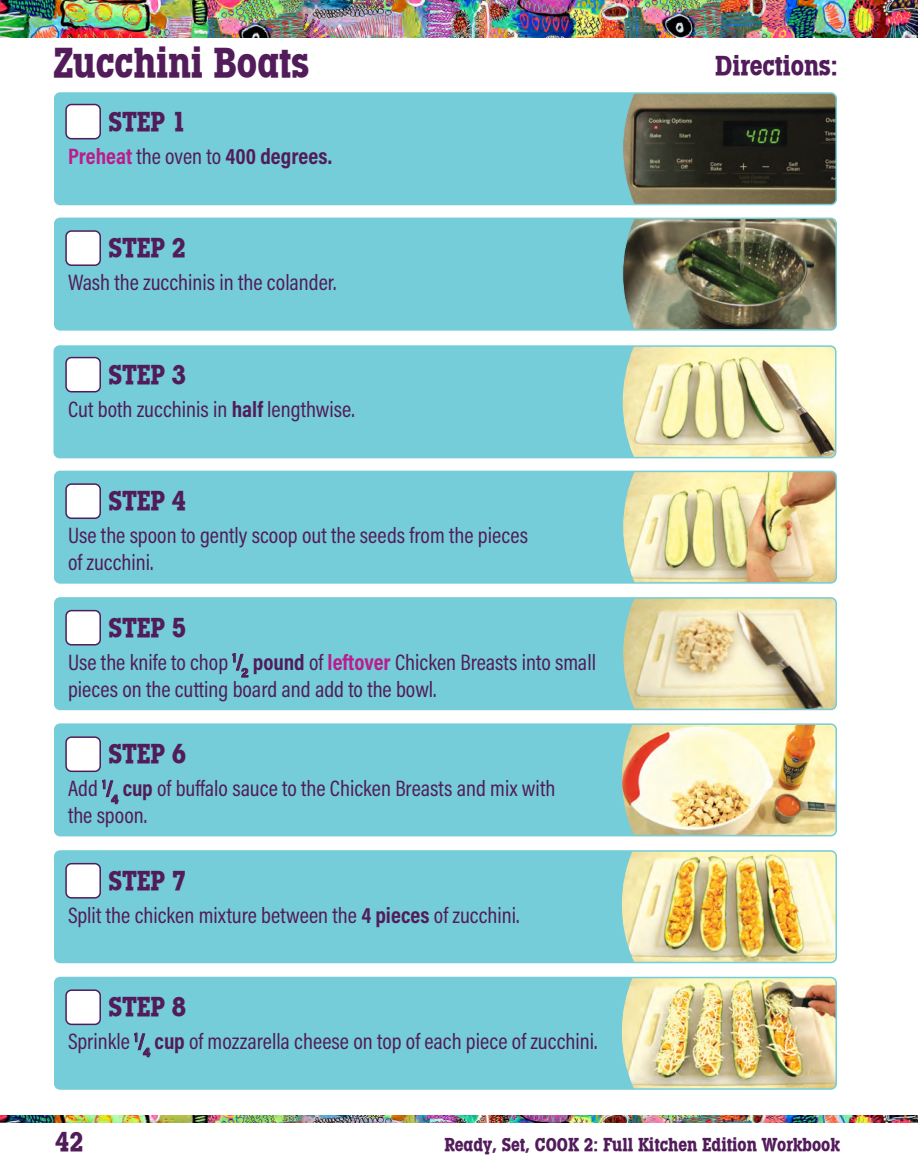
<style>
.page{position:relative;width:918px;height:1175px;background:#fff}
.page>*{position:absolute;margin:0;border:0;box-sizing:border-box;transform-origin:0 0}
.Header_2{font:43.5px "Lubalin Graph Md Cd ITCTT Bold";color:#521c5b}
.directions{font:28.5px "Lubalin Graph Md Cd ITCTT Bold";color:#521c5b}
.Subtitle{font:28.5px "Lubalin Graph Md Cd ITCTT Bold";color:#521c5b}
.directions-2{font:22.5px/27px "Acumin Pro Cond";color:#521c5b}
.directions-3{font:700 22.5px "Acumin Pro Cond";color:#521c5b}
.t1{font:19.5px "Lubalin Graph Md Cd ITCTT Bold";color:#521c5b}
.s1{color:#bb1b8d}
.s2{font-weight:400}
.s3{font-weight:700}
.s4{font-weight:700;color:#bb1b8d}
</style>
<div class="page">
<img style="left:0;top:1115px;width:918px;height:7px">
<img style="left:0;top:0;width:918px;height:38px">
<div style="left:55px;top:977px;width:781px;height:112px;background:#74cdd9;border-radius:5px"></div>
<img style="left:621px;top:979px;width:215px;height:110px">
<div style="left:54px;top:976px;width:783px;height:113px;border:2px solid #74cdd9;border-radius:5px"></div>
<div style="left:55px;top:851px;width:781px;height:111px;background:#74cdd9;border-radius:5px"></div>
<img style="left:621px;top:853px;width:215px;height:109px">
<div style="left:54px;top:850px;width:783px;height:113px;border:2px solid #74cdd9;border-radius:5px"></div>
<div style="left:55px;top:724px;width:781px;height:111px;background:#74cdd9;border-radius:5px"></div>
<img style="left:622px;top:726px;width:214px;height:109px">
<div style="left:54px;top:723px;width:783px;height:113px;border:2px solid #74cdd9;border-radius:5px"></div>
<div style="left:55px;top:598px;width:781px;height:111px;background:#74cdd9;border-radius:5px"></div>
<svg style="left:623px;top:600px;width:213px;height:109px;background:#e0d5aa"></svg>
<div style="left:54px;top:597px;width:783px;height:113px;border:2px solid #74cdd9;border-radius:5px"></div>
<div style="left:55px;top:471px;width:781px;height:112px;background:#74cdd9;border-radius:5px"></div>
<img style="left:623px;top:473px;width:213px;height:110px">
<div style="left:54px;top:470px;width:783px;height:113px;border:2px solid #74cdd9;border-radius:5px"></div>
<div style="left:54px;top:346px;width:782px;height:111px;background:#74cdd9;border-radius:5px"></div>
<svg style="left:622px;top:348px;width:212px;height:107px;background:#e1dcac"></svg>
<div style="left:54px;top:345px;width:783px;height:113px;border:2px solid #74cdd9;border-radius:5px"></div>
<div style="left:55px;top:218px;width:781px;height:112px;background:#74cdd9;border-radius:5px"></div>
<img style="left:622px;top:218px;width:214px;height:112px">
<div style="left:54px;top:218px;width:783px;height:112px;border:2px solid #74cdd9;border-radius:5px"></div>
<div style="left:55px;top:93px;width:781px;height:111px;background:#74cdd9;border-radius:5px"></div>
<svg style="left:623px;top:95px;width:213px;height:109px;background:#464334"></svg>
<div style="left:54px;top:92px;width:783px;height:113px;border:2px solid #74cdd9;border-radius:5px"></div>
<div style="left:66px;top:104px;width:34px;height:35px;background:#fff;border-radius:5px"></div>
<div style="left:65px;top:104px;width:36px;height:35px;border:2px solid #521c5b;border-radius:5px"></div>
<div style="left:66px;top:231px;width:34px;height:34px;background:#fff;border-radius:5px"></div>
<div style="left:65px;top:230px;width:36px;height:36px;border:2px solid #521c5b;border-radius:5px"></div>
<div style="left:66px;top:357px;width:34px;height:35px;background:#fff;border-radius:5px"></div>
<div style="left:65px;top:357px;width:36px;height:35px;border:2px solid #521c5b;border-radius:5px"></div>
<div style="left:66px;top:484px;width:34px;height:34px;background:#fff;border-radius:5px"></div>
<div style="left:65px;top:483px;width:36px;height:36px;border:2px solid #521c5b;border-radius:5px"></div>
<div style="left:66px;top:610px;width:34px;height:35px;background:#fff;border-radius:5px"></div>
<div style="left:65px;top:610px;width:36px;height:35px;border:2px solid #521c5b;border-radius:5px"></div>
<div style="left:66px;top:737px;width:34px;height:34px;background:#fff;border-radius:5px"></div>
<div style="left:65px;top:736px;width:36px;height:36px;border:2px solid #521c5b;border-radius:5px"></div>
<div style="left:66px;top:863px;width:34px;height:34px;background:#fff;border-radius:5px"></div>
<div style="left:65px;top:863px;width:36px;height:35px;border:2px solid #521c5b;border-radius:5px"></div>
<div style="left:66px;top:990px;width:34px;height:34px;background:#fff;border-radius:5px"></div>
<div style="left:65px;top:989px;width:36px;height:36px;border:2px solid #521c5b;border-radius:5px"></div>
<p class="Header_2" style="left:54px;top:36px;width:257px">Zucchini Boats</p>
<p class="Subtitle" style="left:715px;top:48px;width:124px">Directions:</p>
<p class="directions" style="left:109px;top:104px;width:79px">STEP 1</p>
<p class="directions-3" style="left:68px;top:141px;width:266px"><span class="s1">Preheat</span> <span class="s2">the oven to</span> 400 degrees.</p>
<p class="directions" style="left:109px;top:230px;width:79px">STEP 2</p>
<p class="directions-2" style="left:68px;top:268px;width:270px">Wash the zucchinis in the colander.</p>
<p class="directions" style="left:109px;top:357px;width:79px">STEP 3</p>
<p class="directions-2" style="left:68px;top:395px;width:288px">Cut both zucchinis in <span class="s3">half</span> lengthwise.</p>
<p class="directions" style="left:109px;top:483px;width:79px">STEP 4</p>
<p class="directions-2" style="left:68px;top:521px;width:462px">Use the spoon to gently scoop out the seeds from the pieces of zucchini.</p>
<p class="directions" style="left:109px;top:610px;width:79px">STEP 5</p>
<p class="directions-2" style="left:68px;top:648px;width:530px">Use the knife to chop <sup>1</sup><span class="s3">/</span><sub>2</sub> <span class="s3">pound</span> of <span class="s4">leftover</span> Chicken Breasts into small pieces on the cutting board and add to the bowl.</p>
<p class="directions" style="left:109px;top:736px;width:79px">STEP 6</p>
<p class="directions-2" style="left:68px;top:774px;width:489px">Add <sup>1</sup><span class="s3">/</span><sub>4</sub> <span class="s3">cup</span> of buffalo sauce to the Chicken Breasts and mix with the spoon.</p>
<p class="directions" style="left:109px;top:863px;width:79px">STEP 7</p>
<p class="directions-2" style="left:68px;top:901px;width:453px">Split the chicken mixture between the <span class="s3">4 pieces</span> of zucchini.</p>
<p class="directions" style="left:109px;top:989px;width:79px">STEP 8</p>
<p class="directions-2" style="left:68px;top:1027px;width:531px">Sprinkle <sup>1</sup><span class="s3">/</span><sub>4</sub> <span class="s3">cup</span> of mozzarella cheese on top of each piece of zucchini.</p>
<p class="Subtitle" style="left:55px;top:1124px;width:30px">42</p>
<p class="t1" style="left:444px;top:1132px;width:397px">Ready, Set, COOK 2: Full Kitchen Edition Workbook</p>
</div>
